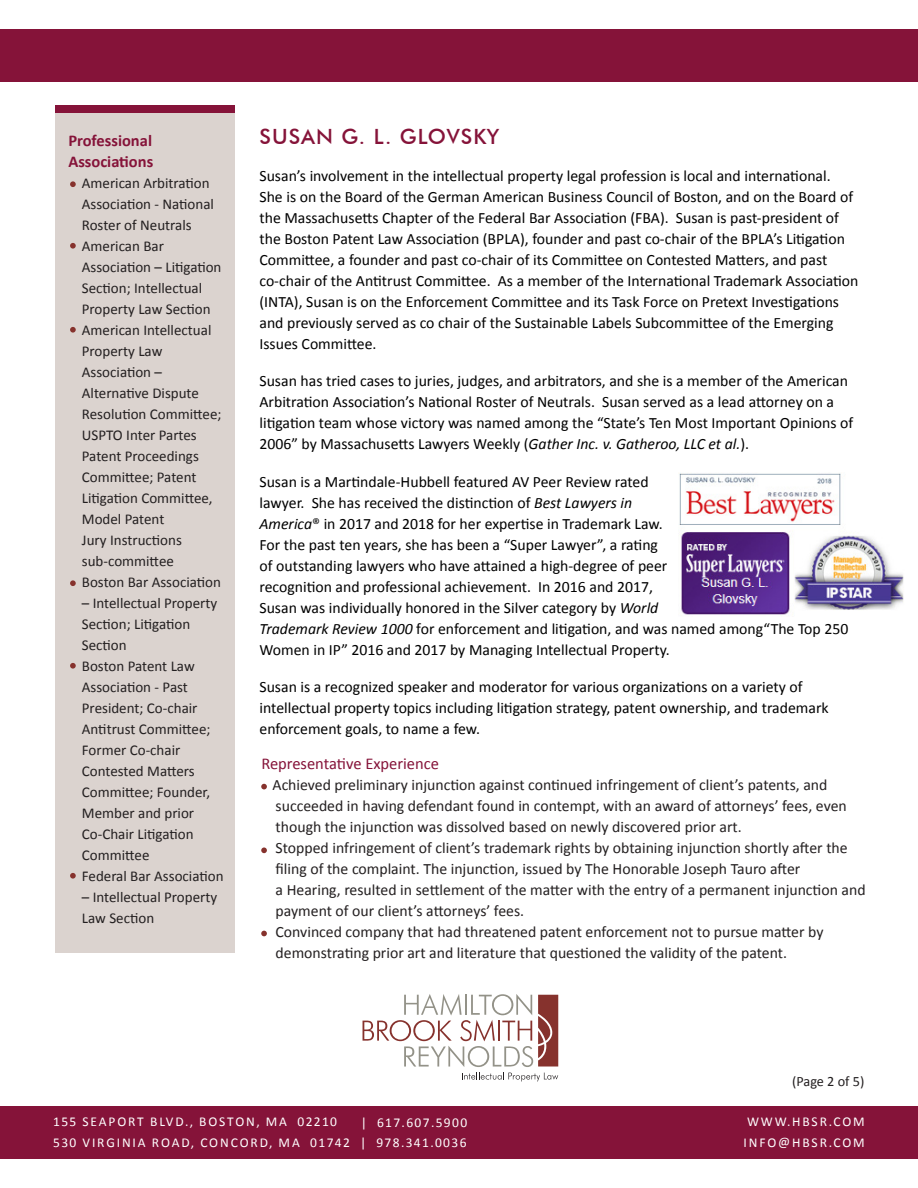
<style>
.page{position:relative;width:918px;height:1188px;background:#fff}
.page>*{position:absolute;margin:0;border:0;box-sizing:border-box;transform-origin:0 0}
.t1{font:500 21px "Futura BT";letter-spacing:.05em;color:#851339}
.t2{font:16.5px "Calibri";color:#851339}
.t3{font:700 16.5px/21px "Calibri";color:#851339}
.t4{font:15.75px/21px "Calibri";color:#000}
.t5{font:15.75px/21px "Calibri";color:#231f20}
.t6{font:15px/21px "Calibri";color:#231f20}
.t7{font:14.25px "Calibri";letter-spacing:-.005em;color:#231f20}
.t8{font:13.5px "Calibri";letter-spacing:.13em;color:#fff}
.t9{font:13.5px "Calibri";letter-spacing:.1em;color:#fff}
.s1{font-style:italic}
</style>
<div class="page">
<svg style="left:363px;top:994px;width:195px;height:87px"></svg>
<div style="left:0;top:29px;width:918px;height:52px;background:#851339"></div>
<div style="left:0;top:1107px;width:918px;height:52px;background:#851339"></div>
<div style="left:55px;top:113px;width:180px;height:840px;background:#dbd3cf"></div>
<div style="left:55px;top:105px;width:180px;height:8px;background:#851339"></div>
<svg style="left:70px;top:181px;width:6px;height:6px"></svg>
<svg style="left:70px;top:243px;width:6px;height:6px"></svg>
<svg style="left:70px;top:327px;width:6px;height:6px"></svg>
<svg style="left:261px;top:784px;width:6px;height:5px"></svg>
<svg style="left:261px;top:931px;width:6px;height:5px"></svg>
<svg style="left:70px;top:580px;width:6px;height:6px"></svg>
<svg style="left:70px;top:663px;width:6px;height:6px"></svg>
<svg style="left:70px;top:873px;width:6px;height:6px"></svg>
<svg style="left:261px;top:847px;width:6px;height:6px"></svg>
<img style="left:679px;top:473px;width:225px;height:143px">
<p class="t3" style="left:68px;top:130px;width:86px">Professional<br>Associations</p>
<p class="t6" style="left:82px;top:172px;width:134px">American Arbitration<br>Association - National<br>Roster of Neutrals</p>
<p class="t6" style="left:82px;top:235px;width:141px">American Bar<br>Association – Litigation<br>Section; Intellectual<br>Property Law Section</p>
<p class="t6" style="left:82px;top:319px;width:141px">American Intellectual<br>Property Law<br>Association –<br>Alternative Dispute<br>Resolution Committee;<br>USPTO Inter Partes<br>Patent Proceedings<br>Committee; Patent<br>Litigation Committee,<br>Model Patent<br>Jury Instructions sub-committee<br>Boston Bar Association</p>
<p class="t6" style="left:82px;top:592px;width:137px">– Intellectual Property<br>Section; Litigation<br>Section</p>
<p class="t6" style="left:82px;top:655px;width:130px">Boston Patent Law<br>Association - Past<br>President; Co-chair<br>Antitrust Committee;<br>Former Co-chair<br>Contested Matters<br>Committee; Founder,<br>Member and prior<br>Co-Chair Litigation<br>Committee</p>
<p class="t6" style="left:82px;top:865px;width:143px">Federal Bar Association</p>
<p class="t6" style="left:82px;top:886px;width:137px">– Intellectual Property<br>Law Section</p>
<p class="t1" style="left:260px;top:124px;width:241px">SUSAN G. L. GLOVSKY</p>
<p class="t4" style="left:260px;top:165px;width:600px">Susan’s involvement in the intellectual property legal profession is local and international.<br>She is on the Board of the German American Business Council of Boston, and on the Board of the Massachusetts Chapter of the Federal Bar Association (FBA). Susan is past-president of the Boston Patent Law Association (BPLA), founder and past co-chair of the BPLA’s Litigation Committee, a founder and past co-chair of its Committee on Contested Matters, and past co-chair of the Antitrust Committee. As a member of the International Trademark Association (INTA), Susan is on the Enforcement Committee and its Task Force on Pretext Investigations and previously served as co chair of the Sustainable Labels Subcommittee of the Emerging Issues Committee.</p>
<p class="t4" style="left:260px;top:371px;width:595px">Susan has tried cases to juries, judges, and arbitrators, and she is a member of the American Arbitration Association’s National Roster of Neutrals. Susan served as a lead attorney on a litigation team whose victory was named among the “State’s Ten Most Important Opinions of 2006” by Massachusetts Lawyers Weekly (<span class="s1">Gather Inc. v. Gatheroo, LLC et al.</span>).</p>
<p class="t4" style="left:260px;top:471px;width:590px">Susan is a Martindale-Hubbell featured AV Peer Review rated<br>lawyer. She has received the distinction of <span class="s1">Best Lawyers in<br>America</span>® in 2017 and 2018 for her expertise in Trademark Law.<br>For the past ten years, she has been a “Super Lawyer”, a rating<br>of outstanding lawyers who have attained a high-degree of peer<br>recognition and professional achievement. In 2016 and 2017,<br>Susan was individually honored in the Silver category by <span class="s1">World<br>Trademark Review 1000</span> for enforcement and litigation, and was named among“The Top 250<br>Women in IP” 2016 and 2017 by Managing Intellectual Property.</p>
<p class="t4" style="left:260px;top:677px;width:571px">Susan is a recognized speaker and moderator for various organizations on a variety of intellectual property topics including litigation strategy, patent ownership, and trademark</p>
<p class="t4" style="left:260px;top:719px;width:222px">enforcement goals, to name a few.</p>
<p class="t2" style="left:261px;top:753px;width:179px">Representative Experience</p>
<p class="t5" style="left:273px;top:775px;width:576px">Achieved preliminary injunction against continued infringement of client’s patents, and succeeded in having defendant found in contempt, with an award of attorneys’ fees, even though the injunction was dissolved based on newly discovered prior art.</p>
<p class="t5" style="left:276px;top:838px;width:592px">Stopped infringement of client’s trademark rights by obtaining injunction shortly after the filing of the complaint. The injunction, issued by The Honorable Joseph Tauro after<br>a Hearing, resulted in settlement of the matter with the entry of a permanent injunction and payment of our client’s attorneys’ fees.</p>
<p class="t5" style="left:276px;top:922px;width:549px">Convinced company that had threatened patent enforcement not to pursue matter by demonstrating prior art and literature that questioned the validity of the patent.</p>
<p class="t7" style="left:792px;top:1073px;width:74px">(Page 2 of 5)</p>
<p class="t9" style="left:361px;top:1114px;width:108px">| 617.607.5900</p>
<p class="t8" style="left:53px;top:1113px;width:285px">155 SEAPORT BLVD., BOSTON, MA 02210</p>
<p class="t8" style="left:53px;top:1134px;width:415px">530 VIRGINIA ROAD, CONCORD, MA 01742 | 978.341.0036</p>
<p class="t8" style="left:747px;top:1113px;width:119px">WWW.HBSR.COM</p>
<p class="t8" style="left:744px;top:1134px;width:123px">INFO@HBSR.COM</p>
</div>
